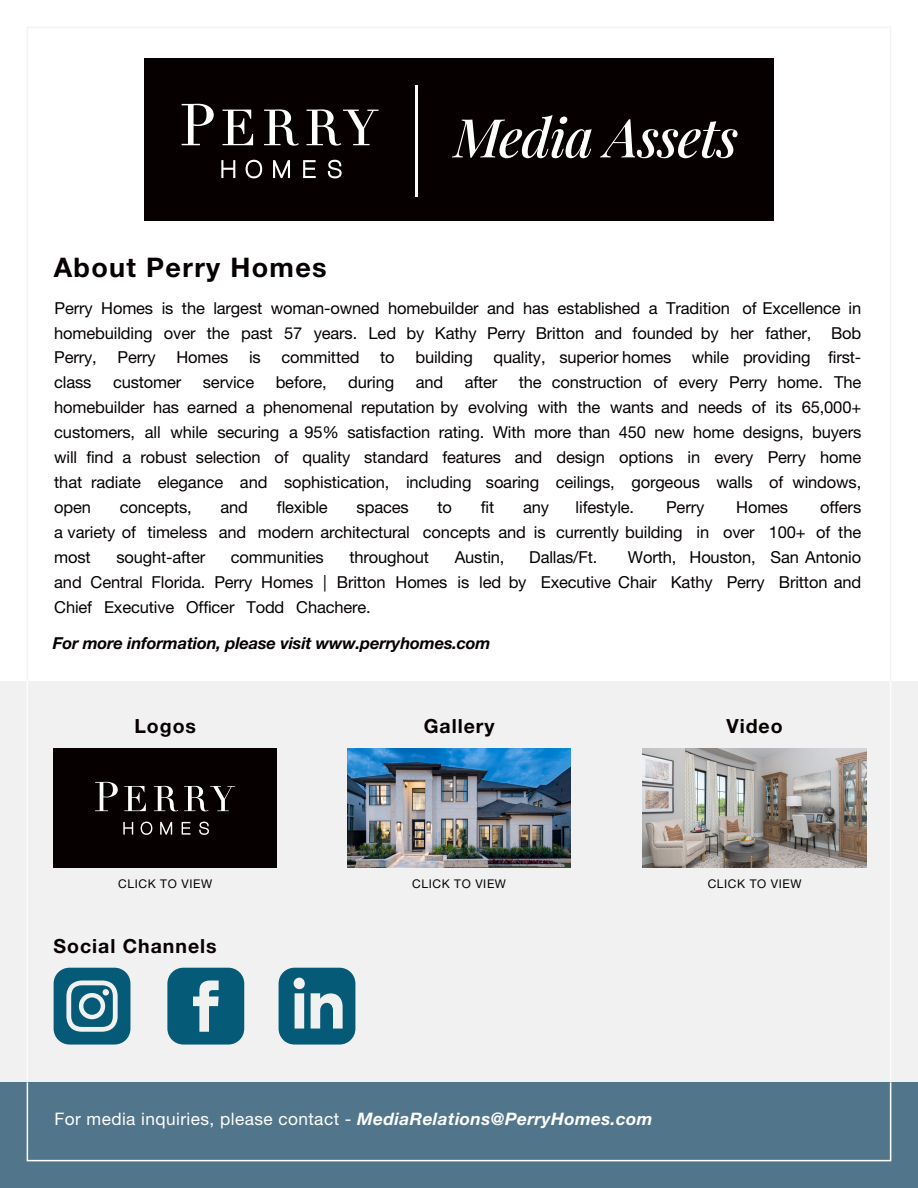
<style>
.page{position:relative;width:918px;height:1188px;background:#fff}
.page>*{position:absolute;margin:0;border:0;box-sizing:border-box;transform-origin:0 0}
.t1{font:italic 500 53.55px "Playfair Display";letter-spacing:-.025em;color:#fff}
.t2{font:700 27px "Helvetica Neue LT Std";letter-spacing:.05em;color:#060000}
.t3{font:700 19.5px "Helvetica Neue LT Std";letter-spacing:.05em;color:#060000}
.t4{font:17.25px "Helvetica Neue LT Std";letter-spacing:.025em;color:#fff}
.t5{font:16.5px/24.9px "Helvetica Neue LT Std";letter-spacing:-.01em;color:#060000;text-align:justify}
.t6{font:italic 700 16.5px "Helvetica Neue LT Std";letter-spacing:-.01em;color:#060000}
.t7{font:12px "Helvetica Neue LT Std";letter-spacing:.05em;color:#060000}
.s1{font-weight:700;font-style:italic}
</style>
<div class="page">
<div style="left:0;top:681px;width:918px;height:401px;background:#f1f1f2"></div>
<div style="left:144px;top:59px;width:630px;height:162px;background:#060000"></div>
<hr style="left:415px;top:85px;width:2px;height:112px;background:#fff">
<svg style="left:221px;top:160px;width:14px;height:18px"></svg>
<svg style="left:246px;top:160px;width:16px;height:18px"></svg>
<svg style="left:273px;top:160px;width:17px;height:18px"></svg>
<svg style="left:303px;top:160px;width:13px;height:18px"></svg>
<svg style="left:328px;top:160px;width:14px;height:18px"></svg>
<svg style="left:222px;top:110px;width:31px;height:35px"></svg>
<svg style="left:264px;top:109px;width:35px;height:37px"></svg>
<svg style="left:306px;top:109px;width:73px;height:37px"></svg>
<svg style="left:182px;top:104px;width:32px;height:41px"></svg>
<div style="left:0;top:1082px;width:918px;height:106px;background:#51758b"></div>
<div style="left:27px;top:1082px;width:864px;height:79px;border:2px solid #fff"></div>
<svg style="left:167px;top:968px;width:77px;height:77px;background:#2c738b"></svg>
<svg style="left:54px;top:968px;width:76px;height:77px"></svg>
<svg style="left:279px;top:968px;width:76px;height:77px"></svg>
<img style="left:348px;top:749px;width:223px;height:119px">
<img style="left:643px;top:749px;width:223px;height:119px">
<div style="left:54px;top:749px;width:223px;height:119px;background:#060000"></div>
<svg style="left:123px;top:822px;width:10px;height:13px"></svg>
<svg style="left:141px;top:822px;width:11px;height:13px"></svg>
<svg style="left:160px;top:822px;width:12px;height:13px"></svg>
<svg style="left:182px;top:822px;width:8px;height:13px"></svg>
<svg style="left:199px;top:822px;width:10px;height:13px"></svg>
<svg style="left:124px;top:786px;width:22px;height:25px"></svg>
<svg style="left:154px;top:786px;width:24px;height:25px"></svg>
<svg style="left:184px;top:786px;width:51px;height:25px"></svg>
<svg style="left:95px;top:782px;width:23px;height:29px"></svg>
<hr style="left:27px;top:681px;width:1px;height:401px;background:#fff">
<hr style="left:890px;top:681px;width:1px;height:401px;background:#fff">
<h1 class="t1" style="left:454px;top:96px;width:286px">Media Assets</h1>
<h2 class="t2" style="left:54px;top:251px;width:275px">About Perry Homes</h2>
<p class="t5" style="left:54px;top:295px;width:808px">Perry Homes is the largest woman-owned homebuilder and has established a Tradition of Excellence in homebuilding over the past 57 years. Led by Kathy Perry Britton and founded by her father, Bob Perry,</p>
<p class="t5" style="left:118px;top:345px;width:40px">Perry</p>
<p class="t5" style="left:176px;top:345px;width:53px">Homes</p>
<p class="t5" style="left:249px;top:345px;width:13px">is</p>
<p class="t5" style="left:282px;top:345px;width:79px">committed</p>
<p class="t5" style="left:380px;top:345px;width:16px">to</p>
<p class="t5" style="left:415px;top:345px;width:59px">building</p>
<p class="t5" style="left:494px;top:345px;width:369px">quality, superior homes while providing first-</p>
<p class="t5" style="left:54px;top:370px;width:808px;text-indent:465px">the construction of every Perry home. The homebuilder has earned a phenomenal reputation by evolving with the wants and needs of its 65,000+ customers, all while securing a 95% satisfaction rating. With more than 450 new home designs, buyers will find a robust selection of quality standard features and design options in every Perry home that radiate elegance and sophistication, including soaring ceilings, gorgeous walls of windows, open</p>
<p class="t5" style="left:54px;top:370px;width:39px">class</p>
<p class="t5" style="left:113px;top:370px;width:70px">customer</p>
<p class="t5" style="left:203px;top:370px;width:53px">service</p>
<p class="t5" style="left:276px;top:370px;width:53px">before,</p>
<p class="t5" style="left:348px;top:370px;width:48px">during</p>
<p class="t5" style="left:416px;top:370px;width:29px">and</p>
<p class="t5" style="left:465px;top:370px;width:34px">after</p>
<p class="t5" style="left:54px;top:495px;width:808px;text-indent:766px">offers a variety of timeless and modern architectural concepts and is currently building in over 100+ of the most</p>
<p class="t5" style="left:120px;top:495px;width:73px">concepts,</p>
<p class="t5" style="left:221px;top:495px;width:29px">and</p>
<p class="t5" style="left:277px;top:495px;width:52px">flexible</p>
<p class="t5" style="left:357px;top:495px;width:54px">spaces</p>
<p class="t5" style="left:438px;top:495px;width:16px">to</p>
<p class="t5" style="left:481px;top:495px;width:15px">fit</p>
<p class="t5" style="left:523px;top:495px;width:27px">any</p>
<p class="t5" style="left:576px;top:495px;width:60px">lifestyle.</p>
<p class="t5" style="left:666px;top:495px;width:40px">Perry</p>
<p class="t5" style="left:736px;top:495px;width:53px">Homes</p>
<p class="t5" style="left:54px;top:544px;width:808px;text-indent:574px">Worth, Houston, San Antonio and Central Florida. Perry Homes | Britton Homes is led by Executive Chair Kathy Perry Britton and Chief Executive Officer Todd Chachere.</p>
<p class="t6" style="left:53px;top:633px;width:439px">For more information, please visit www.perryhomes.com</p>
<p class="t5" style="left:116px;top:544px;width:90px">sought-after</p>
<p class="t5" style="left:231px;top:544px;width:94px">communities</p>
<p class="t5" style="left:349px;top:544px;width:81px">throughout</p>
<p class="t5" style="left:455px;top:544px;width:51px">Austin,</p>
<p class="t5" style="left:529px;top:544px;width:70px">Dallas/Ft.</p>
<p class="t3" style="left:134px;top:714px;width:63px">Logos</p>
<p class="t7" style="left:118px;top:876px;width:95px">CLICK TO VIEW</p>
<p class="t3" style="left:54px;top:934px;width:165px">Social Channels</p>
<p class="t3" style="left:424px;top:714px;width:72px">Gallery</p>
<p class="t7" style="left:412px;top:876px;width:95px">CLICK TO VIEW</p>
<p class="t3" style="left:726px;top:714px;width:58px">Video</p>
<p class="t7" style="left:708px;top:876px;width:95px">CLICK TO VIEW</p>
<p class="t4" style="left:55px;top:1109px;width:599px">For media inquiries, please contact - <span class="s1">MediaRelations@PerryHomes.com</span></p>
</div>
